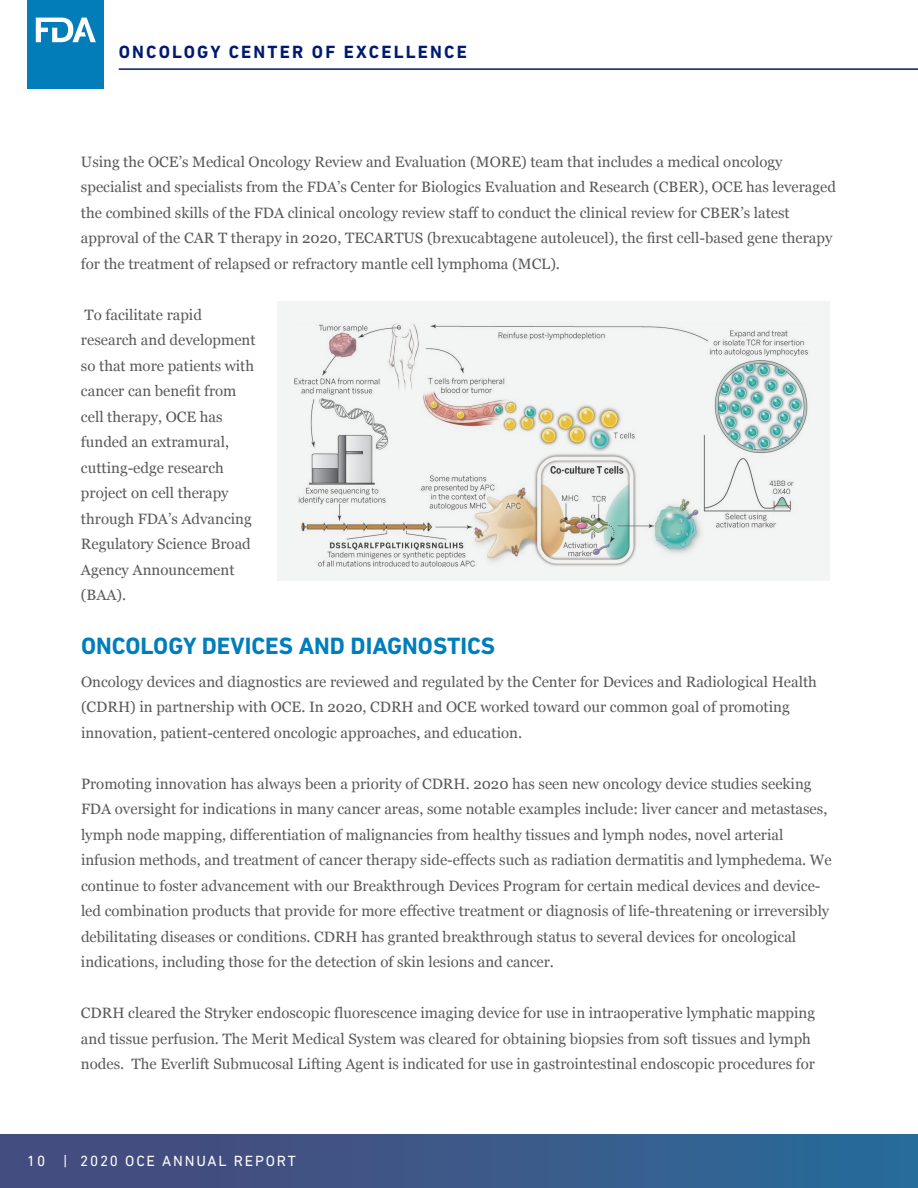
<style>
.page{position:relative;width:918px;height:1188px;background:#fff}
.page>*{position:absolute;margin:0;border:0;box-sizing:border-box;transform-origin:0 0}
.Body_Paragraph{font:700 24px "DIN Next LT Pro";color:#007dbb}
.t1{font:700 18px "DIN Next LT Pro";letter-spacing:.12em;color:#001a71}
.Body_Paragraph-2{font:15px/25.5px "Georgia";color:#58595b}
.t2{font:15px "DIN Next LT Pro";letter-spacing:.12em;color:#fff}
</style>
<div class="page">
<div style="left:27px;top:0;width:77px;height:88px;background:#007dbb"></div>
<svg style="left:36px;top:18px;width:60px;height:24px"></svg>
<hr style="left:119px;top:68px;width:799px;height:2px;background:#001a71">
<div style="left:0;top:1134px;width:918px;height:54px;background:linear-gradient(to right,#49487a,#2a6b99)"></div>
<svg style="left:277px;top:301px;width:552px;height:279px;fill:#f3f4f4"></svg>
<p class="t1" style="left:119px;top:41px;width:350px">ONCOLOGY CENTER OF EXCELLENCE</p>
<p class="Body_Paragraph-2" style="left:81px;top:148px;width:757px">Using the OCE’s Medical Oncology Review and Evaluation (MORE) team that includes a medical oncology specialist and specialists from the FDA’s Center for Biologics Evaluation and Research (CBER), OCE has leveraged the combined skills of the FDA clinical oncology review staff to conduct the clinical review for CBER’s latest approval of the CAR T therapy in 2020, TECARTUS (brexucabtagene autoleucel), the first cell-based gene therapy for the treatment of relapsed or refractory mantle cell lymphoma (MCL).</p>
<p class="Body_Paragraph-2" style="left:81px;top:301px;width:176px">To facilitate rapid research and development so that more patients with cancer can benefit from cell therapy, OCE has funded an extramural, cutting-edge research project on cell therapy through FDA’s Advancing<br>Regulatory Science Broad<br>Agency Announcement (BAA).</p>
<p class="Body_Paragraph" style="left:81px;top:632px;width:416px">ONCOLOGY DEVICES AND DIAGNOSTICS</p>
<p class="Body_Paragraph-2" style="left:81px;top:668px;width:737px">Oncology devices and diagnostics are reviewed and regulated by the Center for Devices and Radiological Health (CDRH) in partnership with OCE. In 2020, CDRH and OCE worked toward our common goal of promoting innovation, patient-centered oncologic approaches, and education.</p>
<p class="Body_Paragraph-2" style="left:81px;top:770px;width:752px">Promoting innovation has always been a priority of CDRH. 2020 has seen new oncology device studies seeking FDA oversight for indications in many cancer areas, some notable examples include: liver cancer and metastases, lymph node mapping, differentiation of malignancies from healthy tissues and lymph nodes, novel arterial infusion methods, and treatment of cancer therapy side-effects such as radiation dermatitis and lymphedema. We continue to foster advancement with our Breakthrough Devices Program for certain medical devices and device&shy;led combination products that provide for more effective treatment or diagnosis of life-threatening or irreversibly debilitating diseases or conditions. CDRH has granted breakthrough status to several devices for oncological indications, including those for the detection of skin lesions and cancer.</p>
<p class="Body_Paragraph-2" style="left:81px;top:1000px;width:736px">CDRH cleared the Stryker endoscopic fluorescence imaging device for use in intraoperative lymphatic mapping and tissue perfusion. The Merit Medical System was cleared for obtaining biopsies from soft tissues and lymph nodes. The Everlift Submucosal Lifting Agent is indicated for use in gastrointestinal endoscopic procedures for</p>
<p class="t2" style="left:27px;top:1152px;width:270px">10 | 2020 OCE ANNUAL REPORT</p>
</div>
